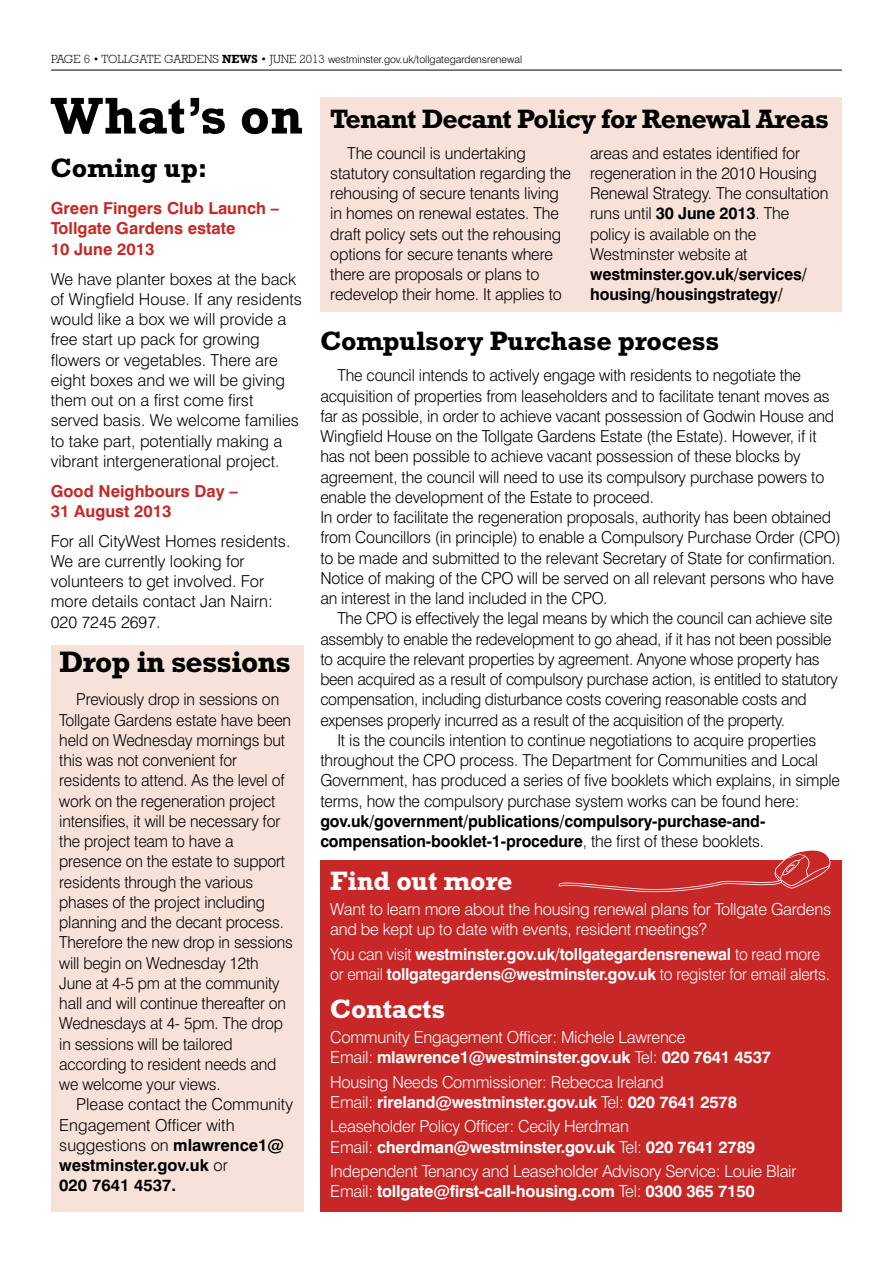
<style>
.page{position:relative;width:893px;height:1263px;background:#fff}
.page>*{position:absolute;margin:0;border:0;box-sizing:border-box;transform-origin:0 0}
.t1{font:700 52.5px "Rockwell Std";color:#000}
.t2{font:700 30px "Rockwell Std";letter-spacing:-.025em;color:#000}
.t3{font:700 27px "Rockwell Std";letter-spacing:-.01em;color:#000}
.t4{font:700 27px "Rockwell Std";letter-spacing:-.03em;color:#000}
.t5{font:700 27px "Rockwell Std";letter-spacing:-.01em;color:#fff}
.t6{font:300 16.5px/20.2px "Swiss 721 BT";letter-spacing:-.01em;color:#000}
.t7{font:300 16.5px/20.2px "Swiss 721 BT";letter-spacing:-.01em;color:#000;scale:.96 1}
.t8{font:300 16.5px/20.2px "Swiss 721 BT";letter-spacing:-.015em;color:#fff}
.t9{font:700 16.5px/20.2px "Swiss 721 BT";letter-spacing:-.01em;color:#000}
.t10{font:700 16.5px/20.2px "Swiss 721 BT";letter-spacing:-.015em;color:#fff;scale:.96 1}
.t11{font:700 16.5px/20.2px "Swiss 721 BT";color:#c72827}
.t12{font:300 12px "Rockwell Std";color:#000}
.t13{font:300 10.5px "Swiss 721 BT";color:#000}
.s1{font-family:"Rockwell Std";font-size:12px}
.s2{font-family:"Rockwell Std";font-weight:700;font-size:12px}
.s3{font-weight:700}
.s4{font-weight:300}
</style>
<div class="page">
<hr style="left:51px;top:70px;width:791px;height:1px;background:#000">
<div style="left:320px;top:98px;width:522px;height:214px;background:#f7e2da"></div>
<div style="left:51px;top:645px;width:252px;height:566px;background:#f7e2da"></div>
<div style="left:320px;top:861px;width:522px;height:351px;background:#c72827"></div>
<svg style="left:556px;top:850px;width:275px;height:42px"></svg>
<p class="t12" style="left:51px;top:52px;width:88px">PAGE 6 • TOLLGATE</p>
<p class="t13" style="left:164px;top:53px;width:360px"><span class="s1">GARDENS</span> <span class="s2">NEWS</span> <span class="s1">• JUNE 2013</span> westminster.gov.uk/tollgategardensrenewal</p>
<h1 class="t1" style="left:51px;top:85px;width:253px">What’s on</h1>
<h3 class="t3" style="left:51px;top:152px;width:158px">Coming up:</h3>
<p class="t11" style="left:51px;top:198px;width:230px">Green Fingers Club Launch –<br>Tollgate Gardens estate<br>10 June 2013</p>
<p class="t6" style="left:51px;top:268px;width:253px">We have planter boxes at the back of Wingfield House. If any residents would like a box we will provide a free start up pack for growing flowers or vegetables. There are eight boxes and we will be giving them out on a first come first served basis. We welcome families to take part, potentially making a vibrant intergenerational project.</p>
<p class="t11" style="left:51px;top:480px;width:188px">Good Neighbours Day –<br>31 August 2013</p>
<p class="t6" style="left:51px;top:530px;width:241px">For all CityWest Homes residents.<br>We are currently looking for volunteers to get involved. For more details contact Jan Nairn:<br>020 7245 2697.</p>
<h2 class="t2" style="left:59px;top:644px;width:233px">Drop in sessions</h2>
<p class="t7" style="left:59px;top:689px;width:245px;text-indent:17px">Previously drop in sessions on<br>Tollgate Gardens estate have been held on Wednesday mornings but this was not convenient for residents to attend. As the level of work on the regeneration project intensifies, it will be necessary for the project team to have a presence on the estate to support residents through the various phases of the project including planning and the decant process.<br>Therefore the new drop in sessions will begin on Wednesday 12th<br>June at 4-5 pm at the community hall and will continue thereafter on<br>Wednesdays at 4- 5pm. The drop in sessions will be tailored according to resident needs and we welcome your views.</p>
<p class="t6" style="left:59px;top:1094px;width:235px;text-indent:17px">Please contact the Community<br>Engagement Officer with suggestions on <span class="s3">mlawrence1@ westminster.gov.uk</span> or<br><span class="s3">020 7641 4537.</span></p>
<h3 class="t4" style="left:330px;top:102px;width:500px">Tenant Decant Policy for Renewal Areas</h3>
<p class="t6" style="left:330px;top:142px;width:242px;text-indent:17px">The council is undertaking statutory consultation regarding the rehousing of secure tenants living in homes on renewal estates. The draft policy sets out the rehousing options for secure tenants where there are proposals or plans to redevelop their home. It applies to</p>
<p class="t6" style="left:590px;top:142px;width:240px">areas and estates identified for regeneration in the 2010 Housing<br>Renewal Strategy. The consultation runs until <span class="s3">30 June 2013</span>. The policy is available on the<br>Westminster website at</p>
<p class="t9" style="left:590px;top:264px;width:218px">westminster.gov.uk/services/ housing/housingstrategy/</p>
<h3 class="t3" style="left:320px;top:325px;width:400px">Compulsory Purchase process</h3>
<p class="t6" style="left:320px;top:365px;width:522px;text-indent:17px">The council intends to actively engage with residents to negotiate the acquisition of properties from leaseholders and to facilitate tenant moves as far as possible, in order to achieve vacant possession of Godwin House and Wingfield House on the Tollgate Gardens Estate (the Estate). However, if it has not been possible to achieve vacant possession of these blocks by agreement, the council will need to use its compulsory purchase powers to enable the development of the Estate to proceed.<br>In order to facilitate the regeneration proposals, authority has been obtained from Councillors (in principle) to enable a Compulsory Purchase Order (CPO) to be made and submitted to the relevant Secretary of State for confirmation.<br>Notice of making of the CPO will be served on all relevant persons who have an interest in the land included in the CPO.</p>
<p class="t7" style="left:320px;top:608px;width:540px;text-indent:17px">The CPO is effectively the legal means by which the council can achieve site assembly to enable the redevelopment to go ahead, if it has not been possible to acquire the relevant properties by agreement. Anyone whose property has been acquired as a result of compulsory purchase action, is entitled to statutory compensation, including disturbance costs covering reasonable costs and expenses properly incurred as a result of the acquisition of the property.</p>
<p class="t6" style="left:320px;top:730px;width:521px;text-indent:17px">It is the councils intention to continue negotiations to acquire properties throughout the CPO process. The Department for Communities and Local Government, has produced a series of five booklets which explains, in simple terms, how the compulsory purchase system works can be found here:</p>
<p class="t9" style="left:320px;top:811px;width:446px">gov.uk/government/publications/compulsory-purchase-and&shy;compensation-booklet-1-procedure<span class="s4">, the first of these booklets.</span></p>
<h3 class="t5" style="left:330px;top:865px;width:184px">Find out more</h3>
<p class="t8" style="left:330px;top:899px;width:502px">Want to learn more about the housing renewal plans for Tollgate Gardens and be kept up to date with events, resident meetings?</p>
<p class="t10" style="left:330px;top:943px;width:522px"><span class="s4">You can visit</span> westminster.gov.uk/tollgategardensrenewal <span class="s4">to read more or email</span> tollgategardens@westminster.gov.uk <span class="s4">to register for email alerts.</span></p>
<h3 class="t5" style="left:330px;top:993px;width:116px">Contacts</h3>
<p class="t8" style="left:330px;top:1027px;width:442px">Community Engagement Officer: Michele Lawrence<br>Email: <span class="s3">mlawrence1@westminster.gov.uk</span> Tel: <span class="s3">020 7641 4537</span></p>
<p class="t8" style="left:330px;top:1071px;width:408px">Housing Needs Commissioner: Rebecca Ireland<br>Email: <span class="s3">rireland@westminster.gov.uk</span> Tel: <span class="s3">020 7641 2578</span></p>
<p class="t8" style="left:330px;top:1116px;width:426px">Leaseholder Policy Officer: Cecily Herdman<br>Email: <span class="s3">cherdman@westminster.gov.uk</span> Tel: <span class="s3">020 7641 2789</span></p>
<p class="t8" style="left:330px;top:1161px;width:468px">Independent Tenancy and Leaseholder Advisory Service: Louie Blair<br>Email: <span class="s3">tollgate@first-call-housing.com</span> Tel: <span class="s3">0300 365 7150</span></p>
</div>
